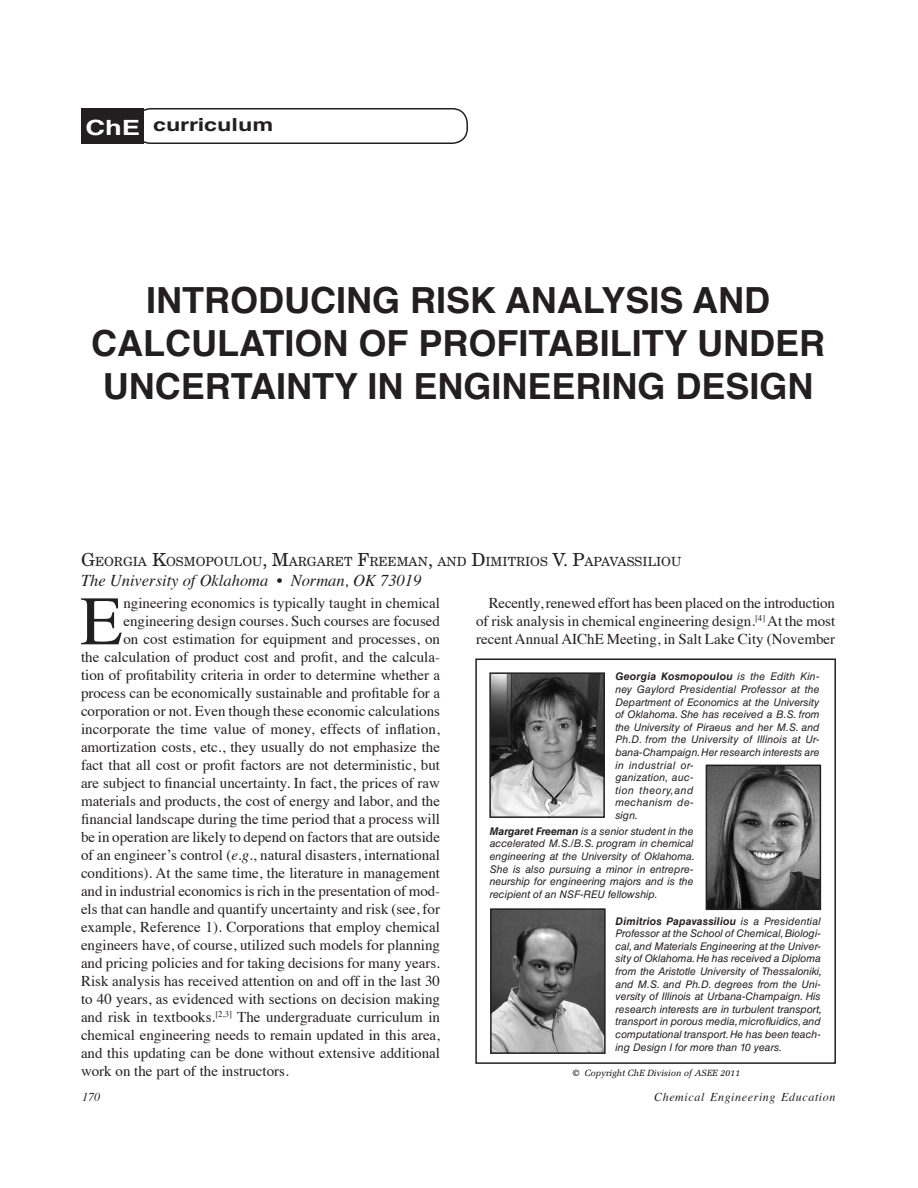
<style>
.page{position:relative;width:918px;height:1188px;background:#fff}
.page>*{position:absolute;margin:0;border:0;box-sizing:border-box;transform-origin:0 0}
.Drop_cap_first_graph{font:69.45px "Times";color:#231f20}
._1__Headline{font:700 36px/43.2px "Helvetica";color:#231f20;text-align:center}
._7a{font:700 21px "Helvetica";color:#fff;scale:1.3 1}
._2{font:700 18px "Helvetica LT Std";color:#231f20;scale:1.3 1}
._4__dateline{font:italic 16.5px "Times";color:#231f20}
.Drop_cap_first_graph-2{font:15px "Times";color:#231f20}
._6__Body-indent{font:15px/18px "Times";color:#231f20;text-align:justify}
._3__byline{font:12.6px "New Century Schlbk";color:#231f20}
.t1{font:italic 12px "Times";letter-spacing:.05em;color:#231f20}
._5__bio{font:italic 10.5px/12.6px "Helvetica LT Std";color:#231f20}
._9{font:italic 9px "Melior";color:#000}
.s1{font-size:18px}
.s2{font-style:italic}
.s3{font-weight:700}
.s4{font-weight:700;font-style:normal}
</style>
<div class="page">
<div style="left:82px;top:109px;width:61px;height:34px;background:#231f20"></div>
<div style="left:81px;top:108px;width:63px;height:36px;border:2px solid #231f20"></div>
<div style="left:135px;top:108px;width:333px;height:36px;border:2px solid #231f20;border-radius:15px"></div>
<img style="left:492px;top:675px;width:110px;height:140px">
<div style="left:489px;top:672px;width:116px;height:146px;border:2px solid #231f20"></div>
<img style="left:709px;top:768px;width:109px;height:139px">
<div style="left:706px;top:765px;width:115px;height:145px;border:2px solid #231f20"></div>
<img style="left:493px;top:911px;width:110px;height:140px">
<div style="left:490px;top:908px;width:116px;height:146px;border:2px solid #231f20"></div>
<div style="left:475px;top:658px;width:361px;height:406px;border:2px solid #231f20"></div>
<p class="_7a" style="left:86px;top:111px;width:43px">ChE</p>
<p class="_2" style="left:153px;top:114px;width:94px">curriculum</p>
<p class="_1__Headline" style="left:146px;top:279px;width:626px">INTRODUCING RISK ANALYSIS AND</p>
<p class="_1__Headline" style="left:91px;top:322px;width:736px">CALCULATION OF PROFITABILITY UNDER<br>UNCERTAINTY IN ENGINEERING DESIGN</p>
<p class="_3__byline" style="left:81px;top:554px;width:602px"><span class="s1">G</span>EORGIA <span class="s1">K</span>OSMOPOULOU<span class="s1">, M</span>ARGARET <span class="s1">F</span>REEMAN<span class="s1">,</span> AND <span class="s1">D</span>IMITRIOS <span class="s1">V. P</span>APAVASSILIOU</p>
<p class="_4__dateline" style="left:81px;top:566px;width:342px">The University of Oklahoma • Norman, OK 73019</p>
<p class="Drop_cap_first_graph" style="left:80px;top:556px;width:44px">E</p>
<p class="Drop_cap_first_graph-2" style="left:123px;top:589px;width:318px">ngineering economics is typically taught in chemical</p>
<p class="Drop_cap_first_graph-2" style="left:123px;top:607px;width:318px">engineering design courses. Such courses are focused</p>
<p class="Drop_cap_first_graph-2" style="left:123px;top:625px;width:318px">on cost estimation for equipment and processes, on</p>
<p class="Drop_cap_first_graph-2" style="left:81px;top:643px;width:361px">the calculation of product cost and profit, and the calcula-</p>
<p class="Drop_cap_first_graph-2" style="left:81px;top:661px;width:361px">tion of profitability criteria in order to determine whether a</p>
<p class="Drop_cap_first_graph-2" style="left:81px;top:679px;width:361px">process can be economically sustainable and profitable for a</p>
<p class="Drop_cap_first_graph-2" style="left:81px;top:697px;width:361px">corporation or not. Even though these economic calculations</p>
<p class="Drop_cap_first_graph-2" style="left:81px;top:715px;width:360px">incorporate the time value of money, effects of inflation,</p>
<p class="Drop_cap_first_graph-2" style="left:81px;top:733px;width:361px">amortization costs, etc., they usually do not emphasize the</p>
<p class="Drop_cap_first_graph-2" style="left:81px;top:751px;width:361px">fact that all cost or profit factors are not deterministic, but</p>
<p class="Drop_cap_first_graph-2" style="left:81px;top:769px;width:361px">are subject to financial uncertainty. In fact, the prices of raw</p>
<p class="Drop_cap_first_graph-2" style="left:81px;top:787px;width:361px">materials and products, the cost of energy and labor, and the</p>
<p class="Drop_cap_first_graph-2" style="left:81px;top:805px;width:361px">financial landscape during the time period that a process will</p>
<p class="Drop_cap_first_graph-2" style="left:81px;top:823px;width:361px">be in operation are likely to depend on factors that are outside</p>
<p class="Drop_cap_first_graph-2" style="left:81px;top:841px;width:361px">of an engineer’s control (<span class="s2">e.g.</span>, natural disasters, international</p>
<p class="Drop_cap_first_graph-2" style="left:81px;top:859px;width:361px">conditions). At the same time, the literature in management</p>
<p class="Drop_cap_first_graph-2" style="left:81px;top:877px;width:361px">and in industrial economics is rich in the presentation of mod-</p>
<p class="Drop_cap_first_graph-2" style="left:81px;top:895px;width:361px">els that can handle and quantify uncertainty and risk (see, for</p>
<p class="Drop_cap_first_graph-2" style="left:81px;top:913px;width:361px">example, Reference 1). Corporations that employ chemical</p>
<p class="Drop_cap_first_graph-2" style="left:81px;top:931px;width:361px">engineers have, of course, utilized such models for planning</p>
<p class="Drop_cap_first_graph-2" style="left:81px;top:949px;width:361px">and pricing policies and for taking decisions for many years.</p>
<p class="Drop_cap_first_graph-2" style="left:81px;top:967px;width:361px">Risk analysis has received attention on and off in the last 30</p>
<p class="Drop_cap_first_graph-2" style="left:81px;top:985px;width:361px">to 40 years, as evidenced with sections on decision making</p>
<p class="Drop_cap_first_graph-2" style="left:81px;top:1003px;width:361px">and risk in textbooks.<sup>[2,3]</sup> The undergraduate curriculum in</p>
<p class="Drop_cap_first_graph-2" style="left:81px;top:1021px;width:361px">chemical engineering needs to remain updated in this area,</p>
<p class="Drop_cap_first_graph-2" style="left:81px;top:1039px;width:361px">and this updating can be done without extensive additional</p>
<p class="Drop_cap_first_graph-2" style="left:81px;top:1057px;width:209px">work on the part of the instructors.</p>
<p class="_6__Body-indent" style="left:476px;top:593px;width:361px;text-indent:13px">Recently, renewed effort has been placed on the introduction of risk analysis in chemical engineering design.<sup>[4]</sup> At the most recent Annual AIChE Meeting, in Salt Lake City (November</p>
<p class="_5__bio" style="left:615px;top:670px;width:206px"><span class="s3">Georgia Kosmopoulou</span> is the Edith Kin&shy;ney Gaylord Presidential Professor at the<br>Department of Economics at the University of Oklahoma. She has received a B.S. from the University of Piraeus and her M.S. and<br>Ph.D. from the University of Illinois at Ur&shy;bana-Champaign. Her research interests are in industrial or-<br>ganization, auc-<br>tion theory,and<br>mechanism de-<br>sign.</p>
<p class="_5__bio" style="left:490px;top:825px;width:207px"><span class="s3">Margaret Freeman</span> is a senior student in the accelerated M.S./B.S. program in chemical engineering at the University of Oklahoma.<br>She is also pursuing a minor in entrepre&shy;neurship for engineering majors and is the recipient of an NSF-REU fellowship.</p>
<p class="_5__bio" style="left:616px;top:915px;width:208px"><span class="s3">Dimitrios Papavassiliou</span> is a Presidential Professor at the School of Chemical, Biologi&shy;cal, and Materials Engineering at the Univer&shy;sity of Oklahoma. He has received a Diploma from the Aristotle University of Thessaloniki, and M.S. and Ph.D. degrees from the Uni&shy;versity of Illinois at Urbana-Champaign. His research interests are in turbulent transport, transport in porous media, microfluidics, and computational transport. He has been teach&shy;ing Design I for more than 10 years.</p>
<p class="_9" style="left:573px;top:1068px;width:169px"><span class="s4">©</span> Copyright ChE Division of ASEE 2011</p>
<p class="t1" style="left:82px;top:1087px;width:19px">170</p>
<p class="t1" style="left:654px;top:1087px;width:183px">Chemical Engineering Education</p>
</div>
